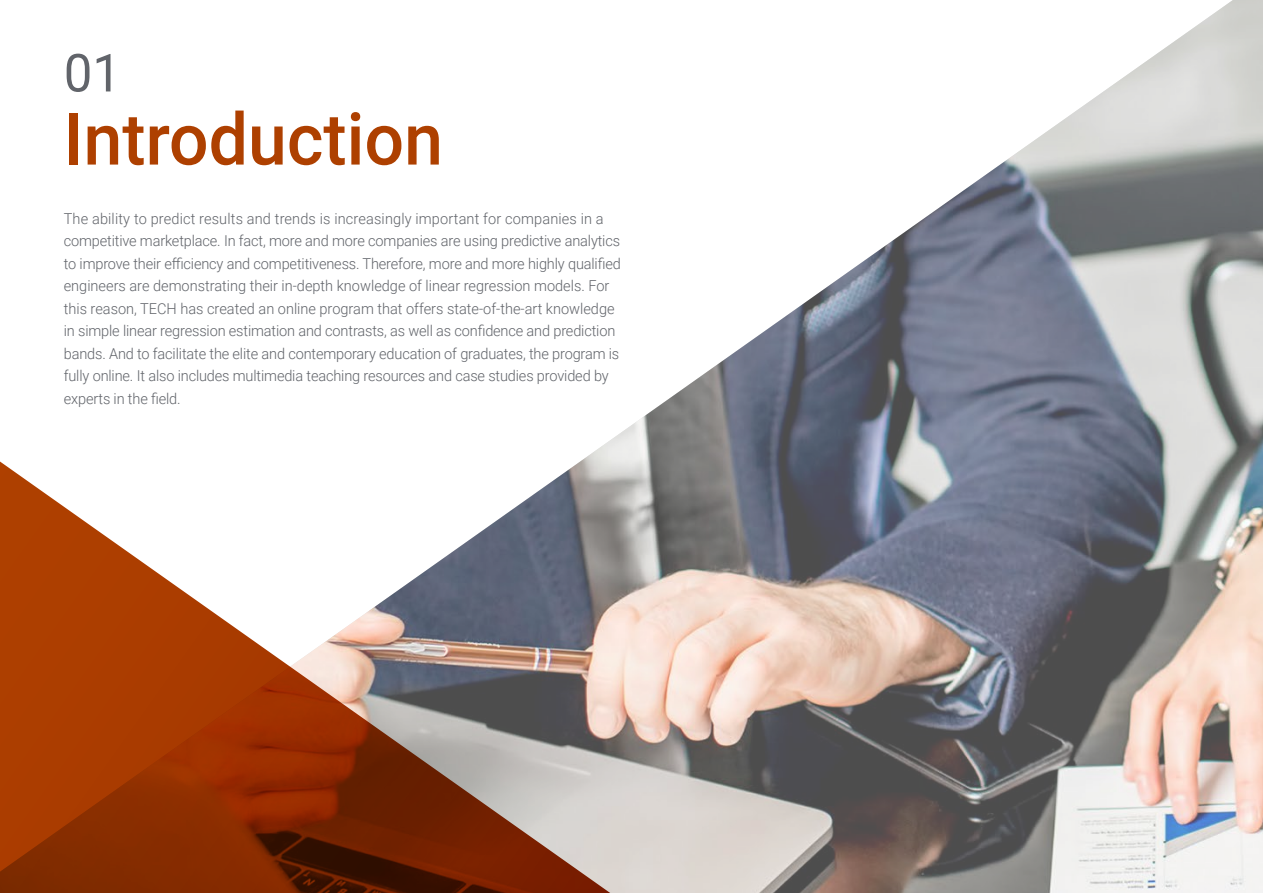
<style>
.page{position:relative;width:1263px;height:893px;background:#fff}
.page>*{position:absolute;margin:0;border:0;box-sizing:border-box;transform-origin:0 0}
.t1{font:500 72px "Roboto";color:#ae4000}
.t2{font:52.5px "Roboto";color:#61646a}
.t3{font:300 15px/22.5px "Roboto";letter-spacing:-.01em;color:#61646a}
</style>
<div class="page">
<img style="left:602px;top:0;width:661px;height:893px">
<svg style="left:0;top:446px;width:640px;height:447px"></svg>
<h2 class="t2" style="left:64px;top:36px;width:59px">01</h2>
<h1 class="t1" style="left:64px;top:89px;width:381px">Introduction</h1>
<p class="t3" style="left:64px;top:207px;width:559px">The ability to predict results and trends is increasingly important for companies in a competitive marketplace. In fact, more and more companies are using predictive analytics to improve their efficiency and competitiveness. Therefore, more and more highly qualified engineers are demonstrating their in-depth knowledge of linear regression models. For this reason, TECH has created an online program that offers state-of-the-art knowledge in simple linear regression estimation and contrasts, as well as confidence and prediction bands. And to facilitate the elite and contemporary education of graduates, the program is fully online. It also includes multimedia teaching resources and case studies provided by experts in the field.</p>
</div>
